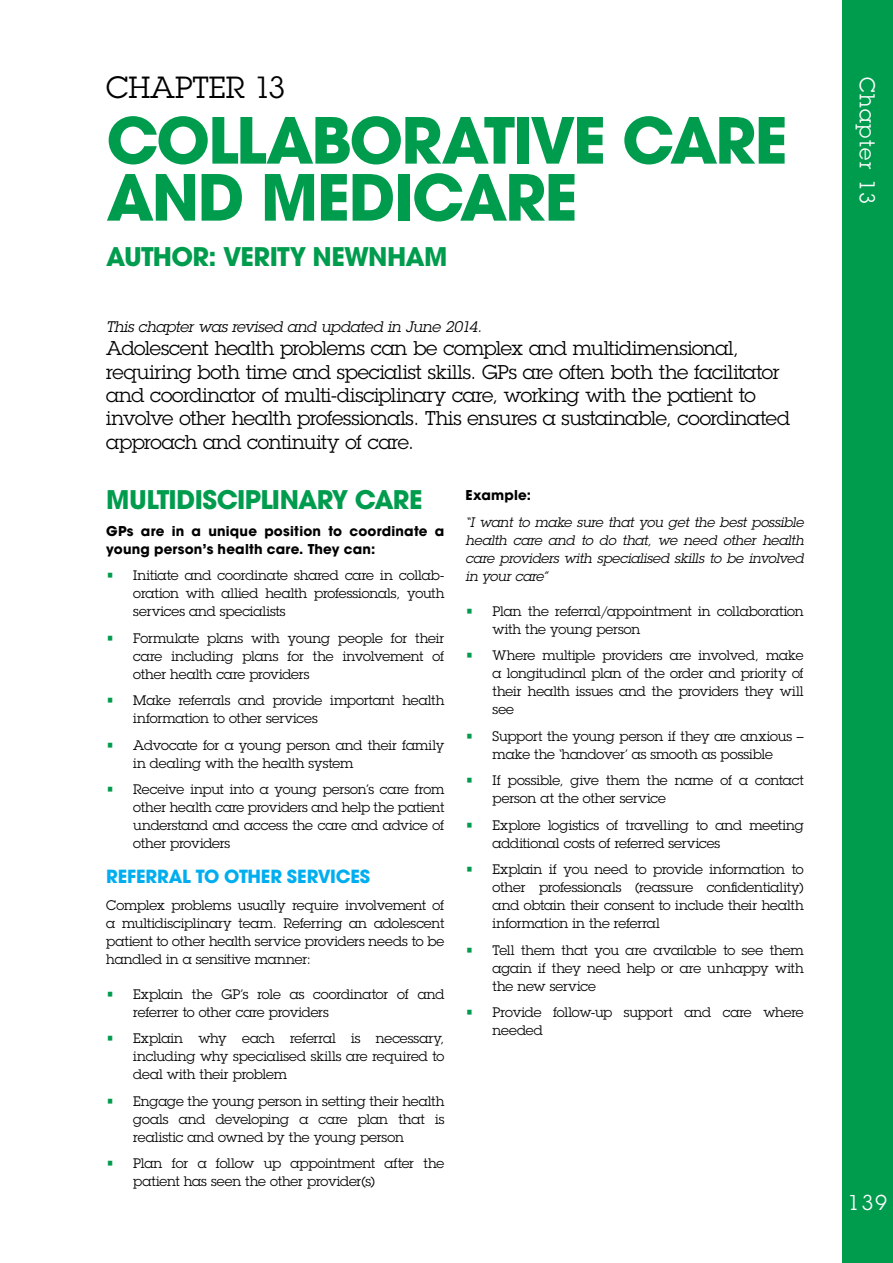
<style>
.page{position:relative;width:893px;height:1263px;background:#fff}
.page>*{position:absolute;margin:0;border:0;box-sizing:border-box;transform-origin:0 0}
.t1{font:700 63px/57px "ITC Avant Garde Std";letter-spacing:-.04em;color:#009c4e}
.t2{font:30px "Lubalin Graph Std";color:#000}
.t3{font:700 25.5px "ITC Avant Garde Std";letter-spacing:-.03em;color:#009c4e}
.t4{font:21px "Lubalin Graph Std";letter-spacing:.075em;color:#fff}
.t5{font:19.5px/23.4px "Lubalin Graph Std";letter-spacing:-.015em;color:#000}
.t6{font:700 18px "ITC Avant Garde Std";letter-spacing:-.01em;color:#00aeef}
.t7{font:italic 15px "Lubalin Graph Std";letter-spacing:-.015em;color:#000}
.t8{font:13.5px/18px "Lubalin Graph Std";letter-spacing:-.01em;color:#000;text-align:justify}
.t9{font:italic 13.5px/18px "Lubalin Graph Std";letter-spacing:-.01em;color:#000;text-align:justify}
.t10{font:700 13.5px/18px "ITC Avant Garde Std";letter-spacing:.015em;color:#000}
.s1{color:#009c4e}
</style>
<div class="page">
<div style="left:842px;top:0;width:51px;height:1263px;background:#009c4e"></div>
<p class="t2" style="left:106px;top:69px;width:181px">CHAPTER 13</p>
<p class="t1" style="left:106px;top:111px;width:683px">COLLABORATIVE CARE<br>AND MEDICARE</p>
<p class="t3" style="left:106px;top:239px;width:343px">AUTHOR: VERITY NEWNHAM</p>
<p class="t7" style="left:106px;top:317px;width:377px">This chapter was revised and updated in June 2014.</p>
<p class="t5" style="left:106px;top:336px;width:685px">Adolescent health problems can be complex and multidimensional, requiring both time and specialist skills. GPs are often both the facilitator and coordinator of multi-disciplinary care, working with the patient to involve other health professionals. This ensures a sustainable, coordinated approach and continuity of care.</p>
<p class="t3" style="left:106px;top:483px;width:318px">MULTIDISCIPLINARY CARE</p>
<p class="t10" style="left:106px;top:522px;width:340px">GPs are in a unique position to coordinate a young person’s health care. They can:</p>
<p class="t8" style="left:133px;top:566px;width:313px;text-indent:-27px"><span class="s1">•</span> Initiate and coordinate shared care in collab&shy;oration with allied health professionals, youth services and specialists</p>
<p class="t8" style="left:133px;top:629px;width:313px;text-indent:-27px"><span class="s1">•</span> Formulate plans with young people for their care including plans for the involvement of other health care providers</p>
<p class="t8" style="left:133px;top:691px;width:313px;text-indent:-27px"><span class="s1">•</span> Make referrals and provide important health information to other services</p>
<p class="t8" style="left:133px;top:736px;width:313px;text-indent:-27px"><span class="s1">•</span> Advocate for a young person and their family in dealing with the health system</p>
<p class="t8" style="left:133px;top:780px;width:313px;text-indent:-27px"><span class="s1">•</span> Receive input into a young person’s care from other health care providers and help the patient understand and access the care and advice of other providers</p>
<p class="t6" style="left:106px;top:865px;width:265px">REFERRAL TO OTHER SERVICES</p>
<p class="t8" style="left:106px;top:896px;width:340px">Complex problems usually require involvement of a multidisciplinary team. Referring an adolescent patient to other health service providers needs to be handled in a sensitive manner:</p>
<p class="t8" style="left:133px;top:985px;width:313px;text-indent:-27px"><span class="s1">•</span> Explain the GP’s role as coordinator of and referrer to other care providers</p>
<p class="t8" style="left:133px;top:1029px;width:313px;text-indent:-27px"><span class="s1">•</span> Explain why each referral is necessary, including why specialised skills are required to deal with their problem</p>
<p class="t8" style="left:133px;top:1092px;width:313px;text-indent:-27px"><span class="s1">•</span> Engage the young person in setting their health goals and developing a care plan that is realistic and owned by the young person</p>
<p class="t8" style="left:133px;top:1154px;width:313px;text-indent:-27px"><span class="s1">•</span> Plan for a follow up appointment after the patient has seen the other provider(s)</p>
<p class="t10" style="left:466px;top:486px;width:67px">Example:</p>
<p class="t9" style="left:466px;top:513px;width:340px">“I want to make sure that you get the best possible health care and to do that, we need other health care providers with specialised skills to be involved in your care”</p>
<p class="t8" style="left:493px;top:602px;width:313px;text-indent:-27px"><span class="s1">•</span> Plan the referral/appointment in collaboration with the young person</p>
<p class="t8" style="left:493px;top:646px;width:313px;text-indent:-27px"><span class="s1">•</span> Where multiple providers are involved, make a longitudinal plan of the order and priority of their health issues and the providers they will see</p>
<p class="t8" style="left:466px;top:727px;width:340px;text-align:center"><span class="s1">•</span> Support the young person if they are anxious – make the ‘handover’ as smooth as possible</p>
<p class="t8" style="left:493px;top:771px;width:313px;text-indent:-27px"><span class="s1">•</span> If possible, give them the name of a contact person at the other service</p>
<p class="t8" style="left:493px;top:816px;width:313px;text-indent:-27px"><span class="s1">•</span> Explore logistics of travelling to and meeting additional costs of referred services</p>
<p class="t8" style="left:493px;top:860px;width:313px;text-indent:-27px"><span class="s1">•</span> Explain if you need to provide information to other professionals (reassure confidentiality) and obtain their consent to include their health information in the referral</p>
<p class="t8" style="left:493px;top:941px;width:313px;text-indent:-27px"><span class="s1">•</span> Tell them that you are available to see them again if they need help or are unhappy with the new service</p>
<p class="t8" style="left:493px;top:1003px;width:313px;text-indent:-27px"><span class="s1">•</span> Provide follow-up support and care where needed</p>
<h3 class="t4" style="left:880px;top:77px;width:129px;rotate:90deg">Chapter 13</h3>
<h3 class="t4" style="left:848px;top:1189px;width:41px">139</h3>
</div>
